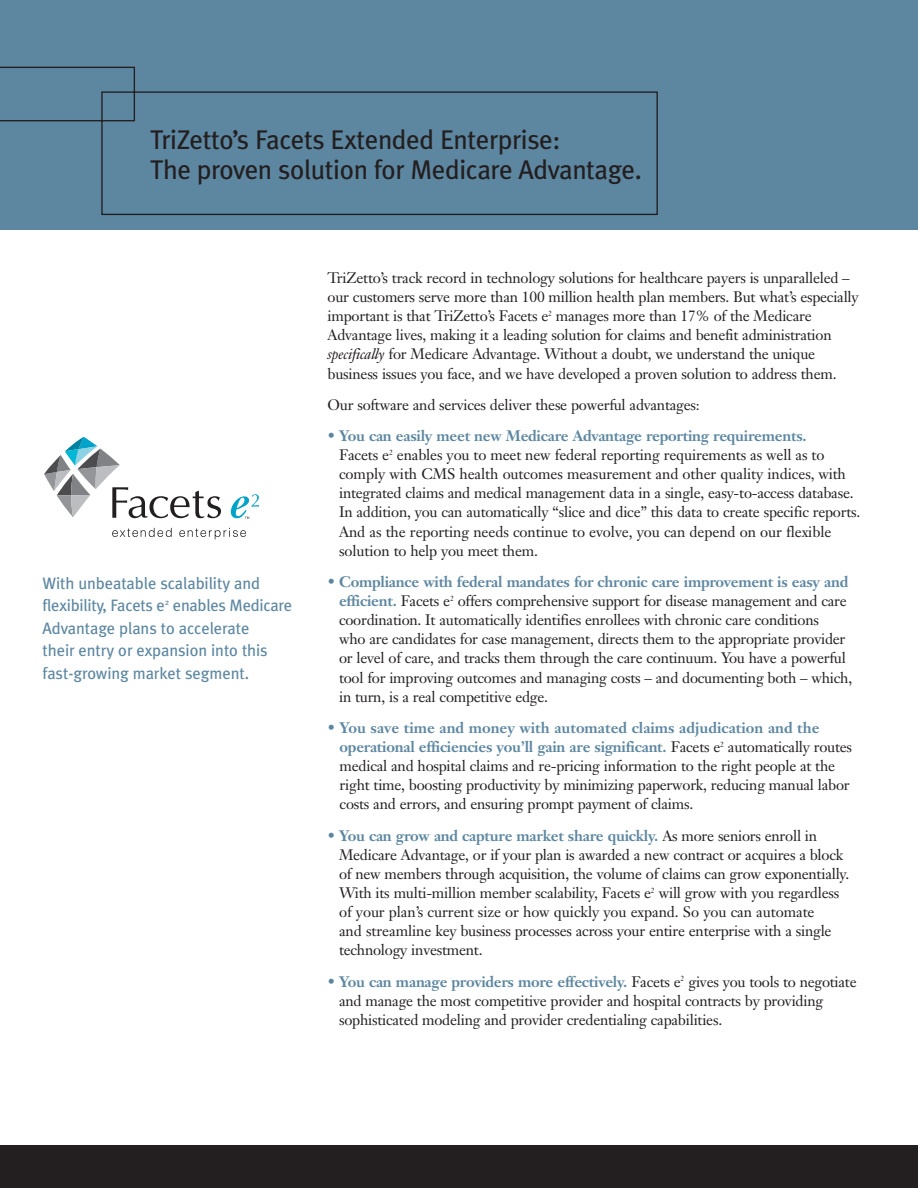
<style>
.page{position:relative;width:918px;height:1188px;background:#fff}
.page>*{position:absolute;margin:0;border:0;box-sizing:border-box;transform-origin:0 0}
.t1{font:27px/30px "Meta Plus";letter-spacing:-.015em;color:#231f20}
.t2{font:16.5px/22.5px "Meta Plus";letter-spacing:-.005em;color:#5d87a1}
.t3{font:15px/19.2px "Janson Text";letter-spacing:-.015em;color:#231f20}
.s1{font-style:italic}
.s2{color:#5d87a1}
.s3{font-weight:700;color:#5d87a1}
</style>
<div class="page">
<div style="left:0;top:1146px;width:918px;height:42px;background:#231f20"></div>
<div style="left:0;top:0;width:918px;height:230px;background:#5d87a1"></div>
<svg style="left:0;top:66px;width:658px;height:150px"></svg>
<svg style="left:112px;top:528px;width:60px;height:9px"></svg>
<svg style="left:179px;top:528px;width:67px;height:11px"></svg>
<svg style="left:44px;top:437px;width:177px;height:81px"></svg>
<svg style="left:231px;top:494px;width:28px;height:25px"></svg>
<h1 class="t1" style="left:150px;top:127px;width:493px">TriZetto’s Facets Extended Enterprise:<br>The proven solution for Medicare Advantage.</h1>
<p class="t2" style="left:43px;top:573px;width:251px">With unbeatable scalability and flexibility, Facets e<sup>2</sup> enables Medicare Advantage plans to accelerate<br>their entry or expansion into this fast-growing market segment.</p>
<p class="t3" style="left:328px;top:270px;width:533px">TriZetto’s track record in technology solutions for healthcare payers is unparalleled – our customers serve more than 100 million health plan members. But what’s especially important is that TriZetto’s Facets e<sup>2</sup> manages more than 17% of the Medicare Advantage lives, making it a leading solution for claims and benefit administration <span class="s1">specifically</span> for Medicare Advantage. Without a doubt, we understand the unique business issues you face, and we have developed a proven solution to address them.</p>
<p class="t3" style="left:328px;top:396px;width:374px">Our software and services deliver these powerful advantages:</p>
<p class="t3" style="left:339px;top:428px;width:523px;text-indent:-11px"><span class="s2">•</span> <span class="s3">You can easily meet new Medicare Advantage reporting requirements.<br></span>Facets e<sup>2</sup> enables you to meet new federal reporting requirements as well as to comply with CMS health outcomes measurement and other quality indices, with integrated claims and medical management data in a single, easy-to-access database.<br>In addition, you can automatically “slice and dice” this data to create specific reports.<br>And as the reporting needs continue to evolve, you can depend on our flexible solution to help you meet them.</p>
<p class="t3" style="left:339px;top:574px;width:515px;text-indent:-11px"><span class="s2">•</span> <span class="s3">Compliance with federal mandates for chronic care improvement is easy and efficient.</span> Facets e<sup>2</sup> offers comprehensive support for disease management and care coordination. It automatically identifies enrollees with chronic care conditions<br>who are candidates for case management, directs them to the appropriate provider or level of care, and tracks them through the care continuum. You have a powerful tool for improving outcomes and managing costs – and documenting both – which, in turn, is a real competitive edge.</p>
<p class="t3" style="left:340px;top:720px;width:514px;text-indent:-12px"><span class="s2">•</span> <span class="s3">You save time and money with automated claims adjudication and the operational efficiencies you’ll gain are significant.</span> Facets e<sup>2</sup> automatically routes medical and hospital claims and re-pricing information to the right people at the right time, boosting productivity by minimizing paperwork, reducing manual labor costs and errors, and ensuring prompt payment of claims.</p>
<p class="t3" style="left:339px;top:827px;width:512px;text-indent:-11px"><span class="s2">•</span> <span class="s3">You can grow and capture market share quickly.</span> As more seniors enroll in Medicare Advantage, or if your plan is awarded a new contract or acquires a block of new members through acquisition, the volume of claims can grow exponentially.<br>With its multi-million member scalability, Facets e<sup>2</sup> will grow with you regardless of your plan’s current size or how quickly you expand. So you can automate<br>and streamline key business processes across your entire enterprise with a single technology investment.</p>
<p class="t3" style="left:339px;top:973px;width:519px;text-indent:-11px"><span class="s2">•</span> <span class="s3">You can manage providers more effectively.</span> Facets e<sup>2</sup> gives you tools to negotiate and manage the most competitive provider and hospital contracts by providing sophisticated modeling and provider credentialing capabilities.</p>
</div>
